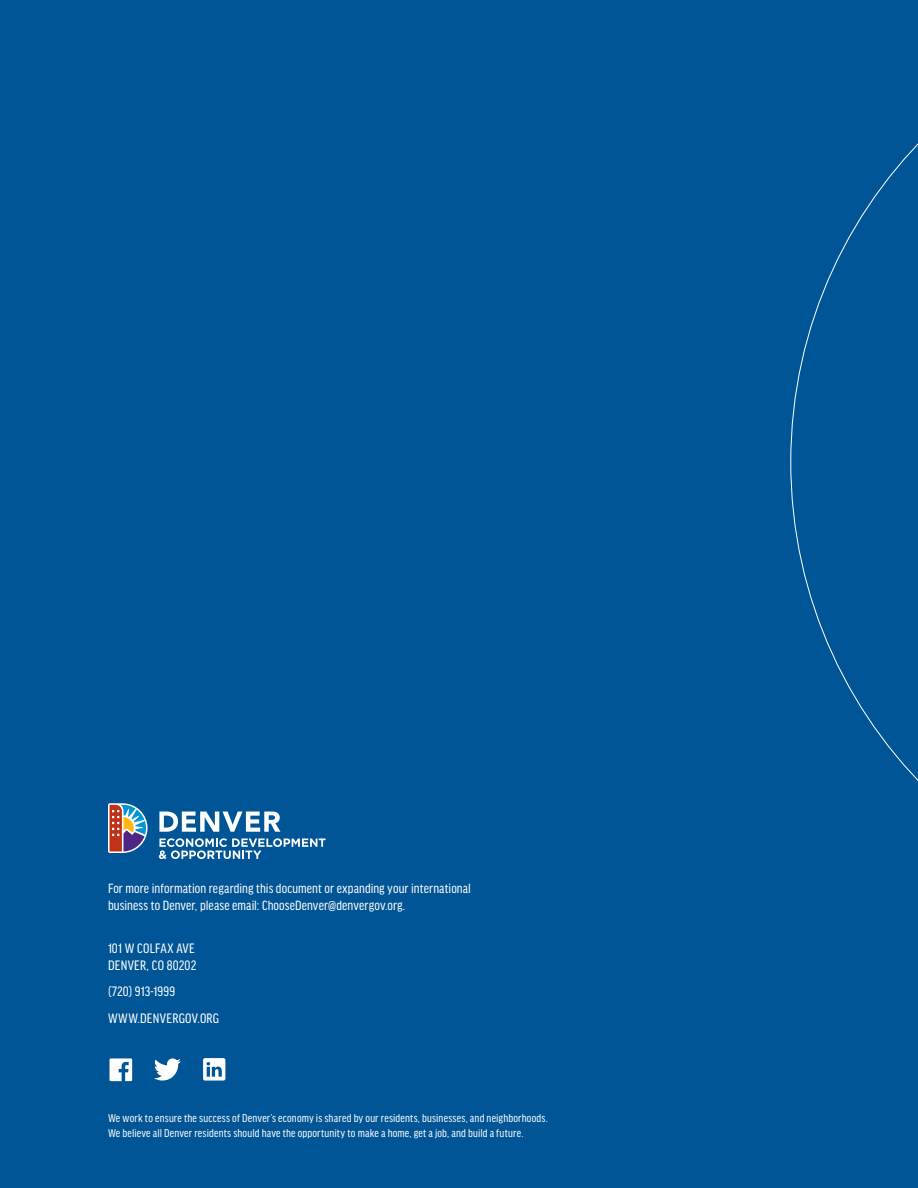
<style>
.page{position:relative;width:918px;height:1188px;background:#005596}
.page>*{position:absolute;margin:0;border:0;box-sizing:border-box;transform-origin:0 0}
.t1{font:condensed 14.55px/17.4px "Good Headline Pro";letter-spacing:.015em;color:#fff}
.t2{font:condensed 14.25px/17.1px "Good Headline Pro";letter-spacing:.01em;color:#fff}
.t3{font:condensed 12px/14.4px "Good Headline Pro";letter-spacing:.015em;color:#fff}
</style>
<div class="page">
<svg style="left:159px;top:812px;width:121px;height:20px"></svg>
<svg style="left:108px;top:803px;width:40px;height:50px;background:#8e7f8f"></svg>
<svg style="left:159px;top:838px;width:167px;height:21px"></svg>
<svg style="left:790px;top:143px;width:128px;height:638px"></svg>
<svg style="left:203px;top:1058px;width:22px;height:23px"></svg>
<svg style="left:110px;top:1058px;width:22px;height:23px"></svg>
<svg style="left:154px;top:1058px;width:27px;height:23px"></svg>
<p class="t2" style="left:108px;top:880px;width:365px">For more information regarding this document or expanding your international business to Denver, please email: ChooseDenver@denvergov.org.</p>
<p class="t1" style="left:108px;top:939px;width:90px">101 W COLFAX AVE<br>DENVER, CO 80202</p>
<p class="t1" style="left:108px;top:979px;width:113px;line-height:26.4px">(720) 913-1999<br>WWW.DENVERGOV.ORG</p>
<p class="t3" style="left:108px;top:1111px;width:441px">We work to ensure the success of Denver’s economy is shared by our residents, businesses, and neighborhoods.<br>We believe all Denver residents should have the opportunity to make a home, get a job, and build a future.</p>
</div>
